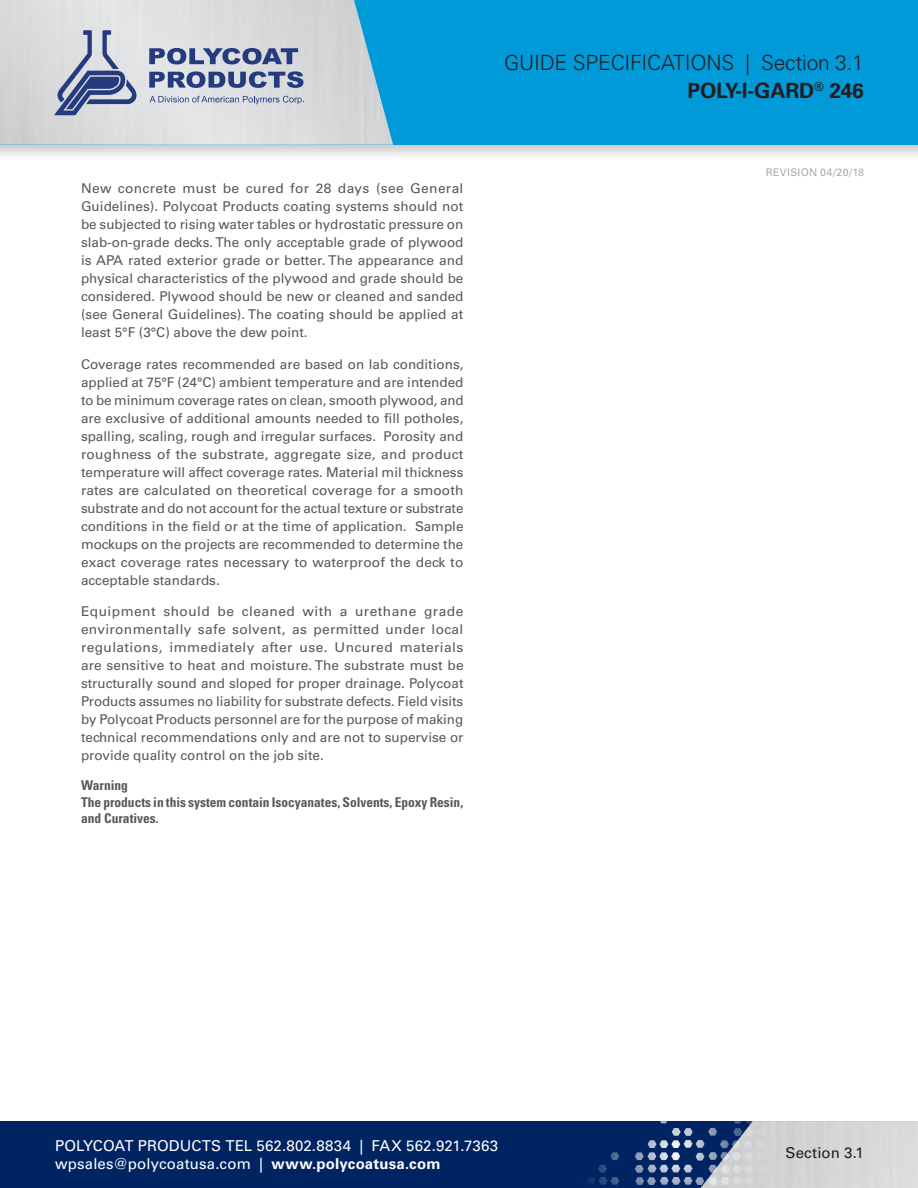
<style>
.page{position:relative;width:918px;height:1188px;background:#fff}
.page>*{position:absolute;margin:0;border:0;box-sizing:border-box;transform-origin:0 0}
.t1{font:300 21px/28.5px "Univers LT Std";letter-spacing:-.01em;color:#231f20;text-align:right}
.t2{font:15px/18px "Univers LT Std";letter-spacing:.01em;color:#fff}
.t3{font:15px "Univers LT Std";letter-spacing:.01em;color:#231f20}
.Body{font:13.5px/18px "Univers LT Std";color:#57585a;text-align:justify}
.Warning{font:700 condensed 13.5px/16.5px "Univers";color:#57585a}
.t4{font:10.5px "Univers";letter-spacing:.025em;color:#a8a9ad}
.s1{font-weight:700}
</style>
<div class="page">
<div style="left:0;top:0;width:918px;height:162px;background:#231f20;opacity:.25"></div>
<div style="left:0;top:0;width:918px;height:145px;background:#009ad9"></div>
<img style="left:0;top:0;width:393px;height:145px">
<svg style="left:54px;top:30px;width:82px;height:85px;background:#a4abc2"></svg>
<svg style="left:149px;top:71px;width:155px;height:17px;background:#7885ab"></svg>
<svg style="left:149px;top:48px;width:149px;height:16px;background:#7885ab"></svg>
<svg style="left:150px;top:96px;width:154px;height:8px"></svg>
<div style="left:0;top:1121px;width:918px;height:67px;background:#002361"></div>
<div style="left:700px;top:1121px;width:218px;height:67px;background:#d5d6d8"></div>
<svg style="left:587px;top:1152px;width:32px;height:33px"></svg>
<svg style="left:635px;top:1121px;width:144px;height:64px"></svg>
<h1 class="t1" style="left:504px;top:48px;width:361px">GUIDE SPECIFICATIONS | Section 3.1<br><span class="s1">POLY-I-GARD</span><sup>®</sup> <span class="s1">246</span></h1>
<p class="Body" style="left:81px;top:180px;width:384px">New concrete must be cured for 28 days (see General Guidelines). Polycoat Products coating systems should not be subjected to rising water tables or hydrostatic pressure on slab-on-grade decks. The only acceptable grade of plywood is APA rated exterior grade or better. The appearance and physical characteristics of the plywood and grade should be considered. Plywood should be new or cleaned and sanded (see General Guidelines). The coating should be applied at least 5°F (3°C) above the dew point.</p>
<p class="Body" style="left:81px;top:355px;width:384px">Coverage rates recommended are based on lab conditions, applied at 75°F (24°C) ambient temperature and are intended to be minimum coverage rates on clean, smooth plywood, and are exclusive of additional amounts needed to fill potholes, spalling, scaling, rough and irregular surfaces. Porosity and roughness of the substrate, aggregate size, and product temperature will affect coverage rates. Material mil thickness rates are calculated on theoretical coverage for a smooth substrate and do not account for the actual texture or substrate conditions in the field or at the time of application. Sample mockups on the projects are recommended to determine the exact coverage rates necessary to waterproof the deck to acceptable standards.</p>
<p class="Body" style="left:81px;top:603px;width:384px">Equipment should be cleaned with a urethane grade environmentally safe solvent, as permitted under local regulations, immediately after use. Uncured materials are sensitive to heat and moisture. The substrate must be structurally sound and sloped for proper drainage. Polycoat Products assumes no liability for substrate defects. Field visits by Polycoat Products personnel are for the purpose of making technical recommendations only and are not to supervise or provide quality control on the job site.</p>
<p class="Warning" style="left:81px;top:777px;width:49px">Warning</p>
<p class="Warning" style="left:81px;top:794px;width:384px">The products in this system contain Isocyanates, Solvents, Epoxy Resin, and Curatives.</p>
<p class="t2" style="left:55px;top:1137px;width:445px">POLYCOAT PRODUCTS TEL 562.802.8834 | FAX 562.921.7363 wpsales@polycoatusa.com | <span class="s1">www.polycoatusa.com</span></p>
<p class="t4" style="left:766px;top:166px;width:100px">REVISION 04/20/18</p>
<p class="t3" style="left:786px;top:1144px;width:80px">Section 3.1</p>
</div>
